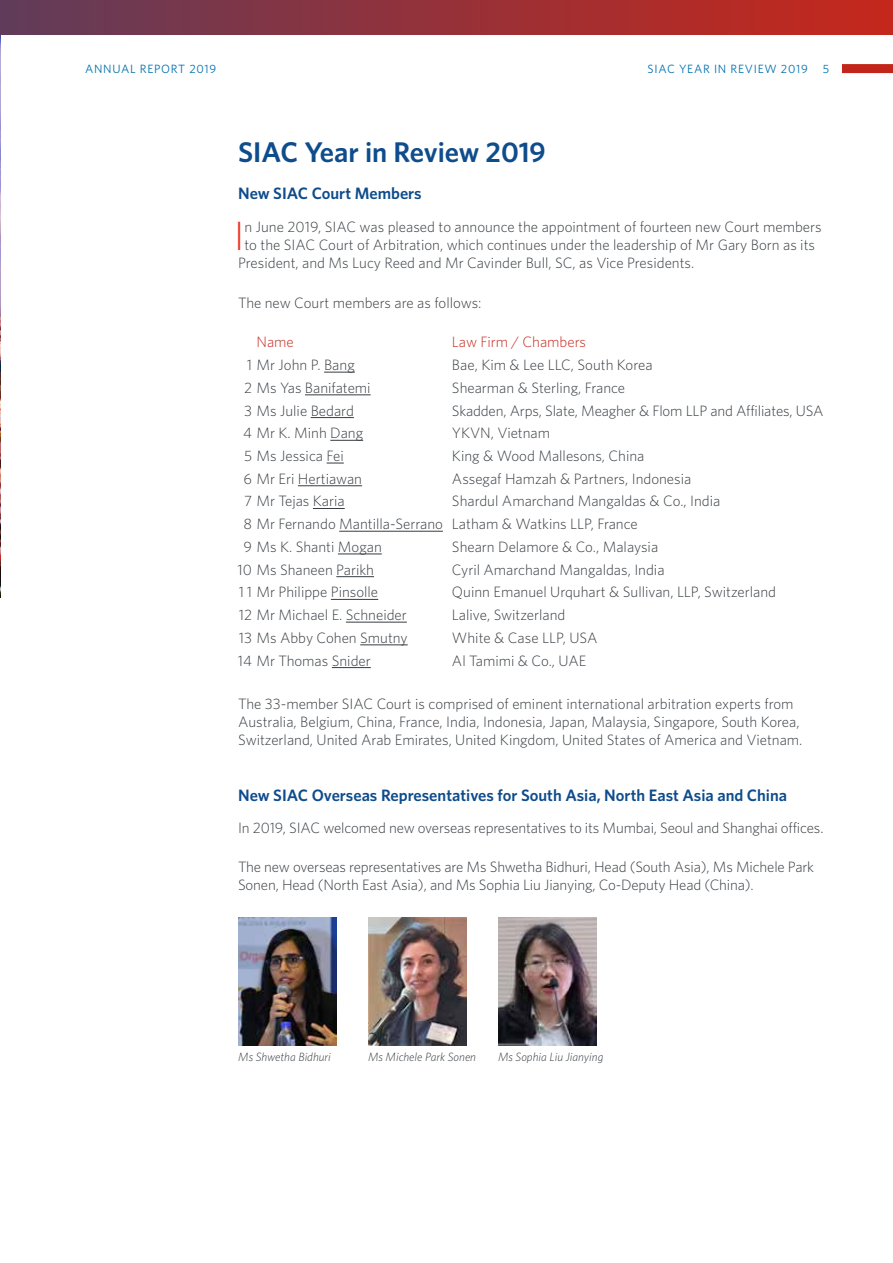
<style>
.page{position:relative;width:893px;height:1263px;background:#fff}
.page>*{position:absolute;margin:0;border:0;box-sizing:border-box;transform-origin:0 0}
.t1{font:300 40.95px "Whitney";color:#ee3525}
.t2{font:600 28.5px "Whitney";color:#0e4c8c}
.t3{font:600 16.5px "Whitney";color:#0e4c8c}
.t4{font:300 15px/18px "Whitney";color:#373d42}
.t5{font:300 15px "Whitney";color:#c5281c}
.t6{font:italic 300 12px "Whitney";color:#373d42}
.t7{font:12px "Whitney";letter-spacing:.06em;color:#0071af}
</style>
<div class="page">
<img style="left:0;top:583px;width:1px;height:14px">
<div style="left:842px;top:64px;width:51px;height:9px;background:#c2261a"></div>
<img style="left:238px;top:917px;width:99px;height:129px">
<img style="left:368px;top:917px;width:99px;height:129px">
<img style="left:498px;top:917px;width:98px;height:129px">
<svg style="left:0;top:34px;width:1px;height:549px"></svg>
<hr style="left:324px;top:372px;width:31px;height:1px;background:#373d42">
<hr style="left:305px;top:395px;width:66px;height:1px;background:#373d42">
<hr style="left:311px;top:417px;width:43px;height:1px;background:#373d42">
<hr style="left:330px;top:440px;width:33px;height:1px;background:#373d42">
<svg style="left:327px;top:463px;width:17px;height:1px"></svg>
<hr style="left:298px;top:485px;width:64px;height:1px;background:#373d42">
<hr style="left:313px;top:508px;width:32px;height:1px;background:#373d42">
<hr style="left:339px;top:531px;width:104px;height:1px;background:#373d42">
<hr style="left:338px;top:554px;width:44px;height:1px;background:#373d42">
<hr style="left:336px;top:576px;width:38px;height:1px;background:#373d42">
<hr style="left:331px;top:599px;width:47px;height:1px;background:#373d42">
<hr style="left:346px;top:622px;width:61px;height:1px;background:#373d42">
<hr style="left:360px;top:645px;width:48px;height:1px;background:#373d42">
<hr style="left:332px;top:667px;width:39px;height:1px;background:#373d42">
<div style="left:0;top:0;width:893px;height:34px;background:linear-gradient(to right,#613c59,#c8271a)"></div>
<p class="t7" style="left:85px;top:61px;width:133px">ANNUAL REPORT 2019</p>
<p class="t7" style="left:648px;top:61px;width:183px">SIAC YEAR IN REVIEW 2019 5</p>
<h2 class="t2" style="left:238px;top:133px;width:309px">SIAC Year in Review 2019</h2>
<p class="t3" style="left:238px;top:183px;width:185px">New SIAC Court Members</p>
<h1 class="t1" style="left:234px;top:212px;width:12px">I</h1>
<p class="t4" style="left:244px;top:218px;width:578px">n June 2019, SIAC was pleased to announce the appointment of fourteen new Court members</p>
<p class="t4" style="left:244px;top:236px;width:572px">to the SIAC Court of Arbitration, which continues under the leadership of Mr Gary Born as its</p>
<p class="t4" style="left:238px;top:254px;width:458px">President, and Ms Lucy Reed and Mr Cavinder Bull, SC, as Vice Presidents.</p>
<p class="t4" style="left:238px;top:293px;width:245px">The new Court members are as follows:</p>
<p class="t5" style="left:256px;top:333px;width:39px">Name</p>
<p class="t5" style="left:452px;top:333px;width:136px">Law Firm / Chambers</p>
<p class="t4" style="left:247px;top:356px;width:110px">1 Mr John P. Bang</p>
<p class="t4" style="left:452px;top:356px;width:202px">Bae, Kim &amp; Lee LLC, South Korea</p>
<p class="t4" style="left:244px;top:378px;width:128px">2 Ms Yas Banifatemi</p>
<p class="t4" style="left:452px;top:378px;width:175px">Shearman &amp; Sterling, France</p>
<p class="t4" style="left:244px;top:401px;width:111px">3 Ms Julie Bedard</p>
<p class="t4" style="left:452px;top:401px;width:373px">Skadden, Arps, Slate, Meagher &amp; Flom LLP and Affiliates, USA</p>
<p class="t4" style="left:243px;top:424px;width:121px">4 Mr K. Minh Dang</p>
<p class="t4" style="left:452px;top:424px;width:100px">YKVN, Vietnam</p>
<p class="t4" style="left:244px;top:447px;width:101px">5 Ms Jessica Fei</p>
<p class="t4" style="left:452px;top:447px;width:194px">King &amp; Wood Mallesons, China</p>
<p class="t4" style="left:244px;top:469px;width:120px">6 Mr Eri Hertiawan</p>
<p class="t4" style="left:452px;top:469px;width:241px">Assegaf Hamzah &amp; Partners, Indonesia</p>
<p class="t4" style="left:244px;top:492px;width:102px">7 Mr Tejas Karia</p>
<p class="t4" style="left:244px;top:490px;width:478px;line-height:22.6px;text-indent:208px">Shardul Amarchand Mangaldas &amp; Co., India<br>8 Mr Fernando Mantilla-Serrano Latham &amp; Watkins LLP, France<br>9 Ms K. Shanti Mogan</p>
<p class="t4" style="left:452px;top:537px;width:208px">Shearn Delamore &amp; Co., Malaysia</p>
<p class="t4" style="left:238px;top:560px;width:138px">10 Ms Shaneen Parikh</p>
<p class="t4" style="left:452px;top:560px;width:214px">Cyril Amarchand Mangaldas, India</p>
<p class="t4" style="left:239px;top:583px;width:141px">1 1 Mr Philippe Pinsolle</p>
<p class="t4" style="left:452px;top:583px;width:326px">Quinn Emanuel Urquhart &amp; Sullivan, LLP, Switzerland</p>
<p class="t4" style="left:239px;top:606px;width:170px">12 Mr Michael E. Schneider</p>
<p class="t4" style="left:452px;top:606px;width:115px">Lalive, Switzerland</p>
<p class="t4" style="left:239px;top:628px;width:170px">13 Ms Abby Cohen Smutny</p>
<p class="t4" style="left:452px;top:628px;width:147px">White &amp; Case LLP, USA</p>
<p class="t4" style="left:238px;top:651px;width:134px">14 Mr Thomas Snider</p>
<p class="t4" style="left:452px;top:651px;width:136px">Al Tamimi &amp; Co., UAE</p>
<p class="t4" style="left:238px;top:695px;width:566px">The 33-member SIAC Court is comprised of eminent international arbitration experts from<br>Australia, Belgium, China, France, India, Indonesia, Japan, Malaysia, Singapore, South Korea,<br>Switzerland, United Arab Emirates, United Kingdom, United States of America and Vietnam.</p>
<p class="t3" style="left:238px;top:784px;width:550px">New SIAC Overseas Representatives for South Asia, North East Asia and China</p>
<p class="t4" style="left:238px;top:818px;width:587px">In 2019, SIAC welcomed new overseas representatives to its Mumbai, Seoul and Shanghai offices.</p>
<p class="t4" style="left:238px;top:857px;width:577px">The new overseas representatives are Ms Shwetha Bidhuri, Head (South Asia), Ms Michele Park<br>Sonen, Head (North East Asia), and Ms Sophia Liu Jianying, Co-Deputy Head (China).</p>
<p class="t6" style="left:238px;top:1050px;width:94px">Ms Shwetha Bidhuri</p>
<p class="t6" style="left:368px;top:1050px;width:109px">Ms Michele Park Sonen</p>
<p class="t6" style="left:498px;top:1050px;width:107px">Ms Sophia Liu Jianying</p>
</div>
